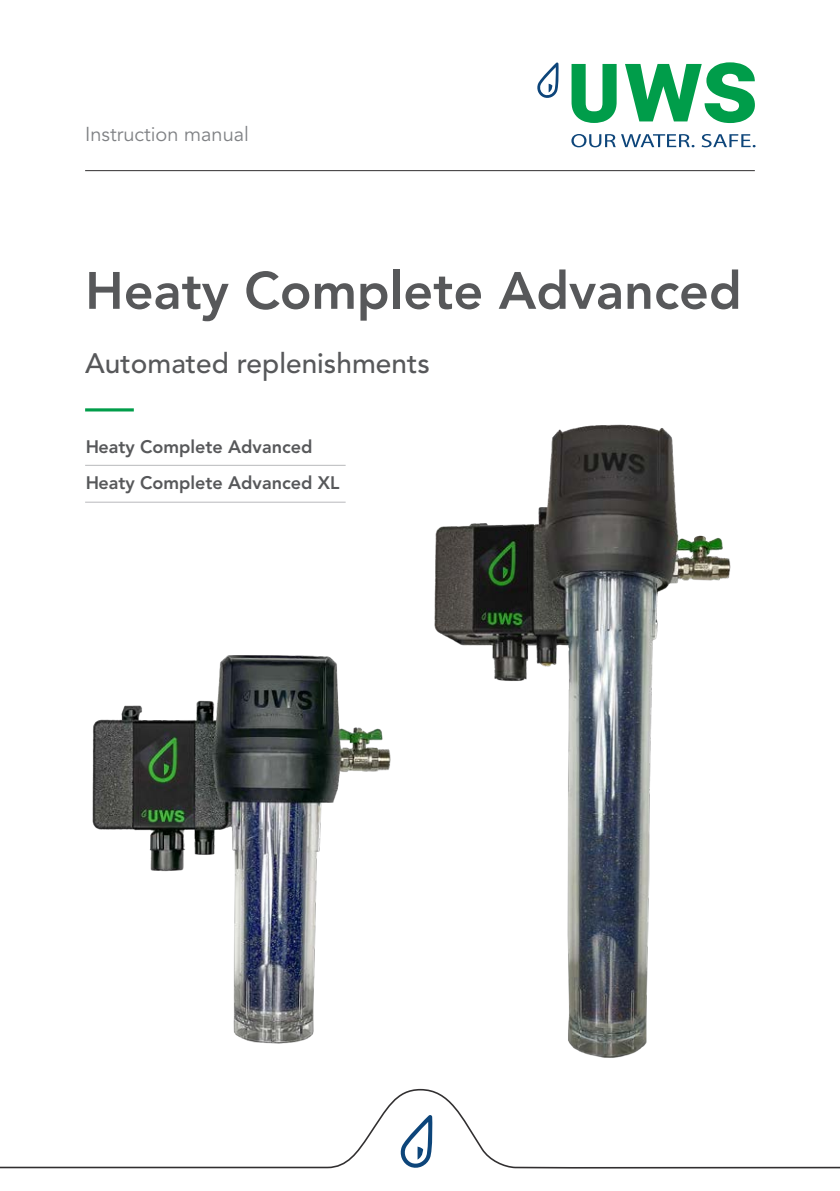
<style>
.page{position:relative;width:840px;height:1191px;background:#fff}
.page>*{position:absolute;margin:0;border:0;box-sizing:border-box;transform-origin:0 0}
.t1{font:800 52px "Avenir LT Pro";color:#57585a}
.t2{font:500 28px "Avenir LT Pro";color:#57585a}
.t3{font:20px "Avenir LT Pro";color:#808285}
.t4{font:800 18px/36px "Avenir LT Pro";color:#57585a}
</style>
<div class="page">
<hr style="left:85px;top:170px;width:669px;height:1px;background:#312f30">
<svg style="left:0;top:1090px;width:839px;height:79px"></svg>
<hr style="left:85px;top:408px;width:49px;height:3px;background:#009d4a">
<hr style="left:85px;top:465px;width:260px;height:1px;background:#b8b9bc">
<hr style="left:85px;top:502px;width:260px;height:1px;background:#b8b9bc">
<svg style="left:571px;top:134px;width:123px;height:13px"></svg>
<svg style="left:701px;top:134px;width:54px;height:13px"></svg>
<svg style="left:571px;top:62px;width:183px;height:61px"></svg>
<svg style="left:537px;top:62px;width:21px;height:36px"></svg>
<img style="left:57px;top:655px;width:375px;height:443px">
<img style="left:403px;top:424px;width:328px;height:658px">
<p class="t3" style="left:85px;top:122px;width:165px">Instruction manual</p>
<h1 class="t1" style="left:85px;top:260px;width:657px">Heaty Complete Advanced</h1>
<h2 class="t2" style="left:85px;top:346px;width:346px">Automated replenishments</h2>
<p class="t4" style="left:85px;top:429px;width:256px">Heaty Complete Advanced<br>Heaty Complete Advanced XL</p>
</div>
